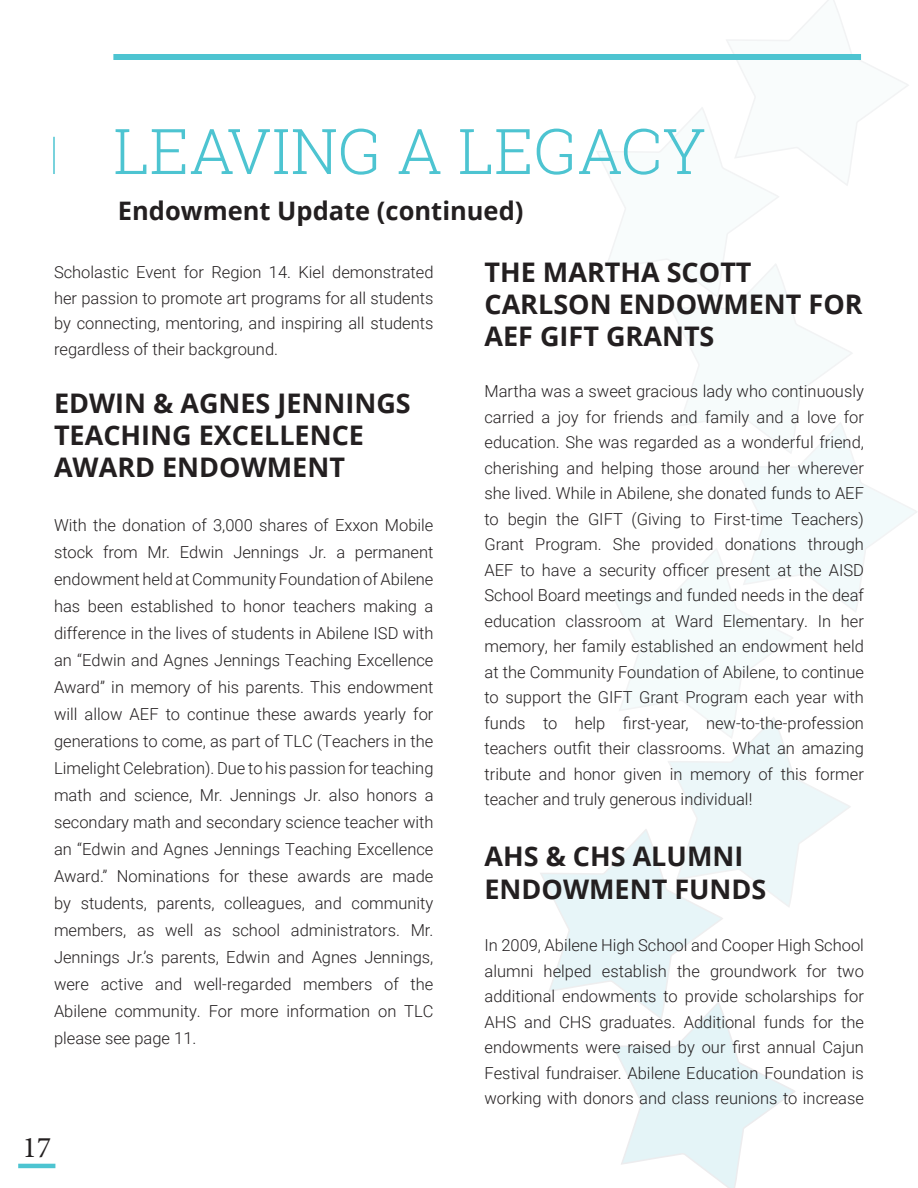
<style>
.page{position:relative;width:918px;height:1188px;background:#fff}
.page>*{position:absolute;margin:0;border:0;box-sizing:border-box;transform-origin:0 0}
.Page_Header_-_Blue{font:300 63px "Roboto Slab";color:#4dc4d1}
.t1{font:30px "Minion Pro";color:#231f20}
.Paragraph_Header_-_B{font:700 27px/32.4px "Open Sans";color:#231f20}
.Page_Subheader_-_Bla{font:700 25.5px "Open Sans";color:#231f20}
.Page_Body_Text{font:300 16.5px/25.5px "Roboto";color:#231f20;text-align:justify}
</style>
<div class="page">
<svg style="left:540px;top:0;width:377px;height:1188px"></svg>
<div style="left:113px;top:54px;width:748px;height:6px;background:#4dc4d1"></div>
<hr style="left:53px;top:137px;width:2px;height:37px;background:#4dc4d1">
<hr style="left:18px;top:1164px;width:37px;height:4px;background:#4dc4d1">
<p class="Page_Header_-_Blue" style="left:113px;top:108px;width:594px">LEAVING A LEGACY</p>
<p class="Page_Subheader_-_Bla" style="left:118px;top:192px;width:407px">Endowment Update (continued)</p>
<p class="Page_Body_Text" style="left:54px;top:259px;width:381px">Scholastic Event for Region 14. Kiel demonstrated her passion to promote art programs for all students by connecting, mentoring, and inspiring all students regardless of their background.</p>
<p class="Paragraph_Header_-_B" style="left:54px;top:386px;width:358px">EDWIN &amp; AGNES JENNINGS<br>TEACHING EXCELLENCE<br>AWARD ENDOWMENT</p>
<p class="Page_Body_Text" style="left:54px;top:512px;width:381px;line-height:27px">With the donation of 3,000 shares of Exxon Mobile stock from Mr. Edwin Jennings Jr. a permanent endowment held at Community Foundation of Abilene has been established to honor teachers making a difference in the lives of students in Abilene ISD with an “Edwin and Agnes Jennings Teaching Excellence Award” in memory of his parents. This endowment will allow AEF to continue these awards yearly for generations to come, as part of TLC (Teachers in the Limelight Celebration). Due to his passion for teaching math and science, Mr. Jennings Jr. also honors a secondary math and secondary science teacher with an “Edwin and Agnes Jennings Teaching Excellence Award.” Nominations for these awards are made by students, parents, colleagues, and community members, as well as school administrators. Mr.<br>Jennings Jr.’s parents, Edwin and Agnes Jennings, were active and well-regarded members of the Abilene community. For more information on TLC please see page 11.</p>
<h2 class="t1" style="left:22px;top:1128px;width:30px">17</h2>
<p class="Paragraph_Header_-_B" style="left:484px;top:255px;width:380px">THE MARTHA SCOTT<br>CARLSON ENDOWMENT FOR<br>AEF GIFT GRANTS</p>
<p class="Page_Body_Text" style="left:484px;top:378px;width:381px">Martha was a sweet gracious lady who continuously carried a joy for friends and family and a love for education. She was regarded as a wonderful friend, cherishing and helping those around her wherever she lived. While in Abilene, she donated funds to AEF to begin the GIFT (Giving to First-time Teachers)<br>Grant Program. She provided donations through AEF to have a security officer present at the AISD School Board meetings and funded needs in the deaf education classroom at Ward Elementary. In her memory, her family established an endowment held at the Community Foundation of Abilene, to continue to support the GIFT Grant Program each year with funds to help first-year, new-to-the-profession teachers outfit their classrooms. What an amazing tribute and honor given in memory of this former teacher and truly generous individual!</p>
<p class="Paragraph_Header_-_B" style="left:484px;top:840px;width:283px">AHS &amp; CHS ALUMNI<br>ENDOWMENT FUNDS</p>
<p class="Page_Body_Text" style="left:484px;top:932px;width:381px">In 2009, Abilene High School and Cooper High School alumni helped establish the groundwork for two additional endowments to provide scholarships for AHS and CHS graduates. Additional funds for the endowments were raised by our first annual Cajun Festival fundraiser. Abilene Education Foundation is working with donors and class reunions to increase</p>
</div>
